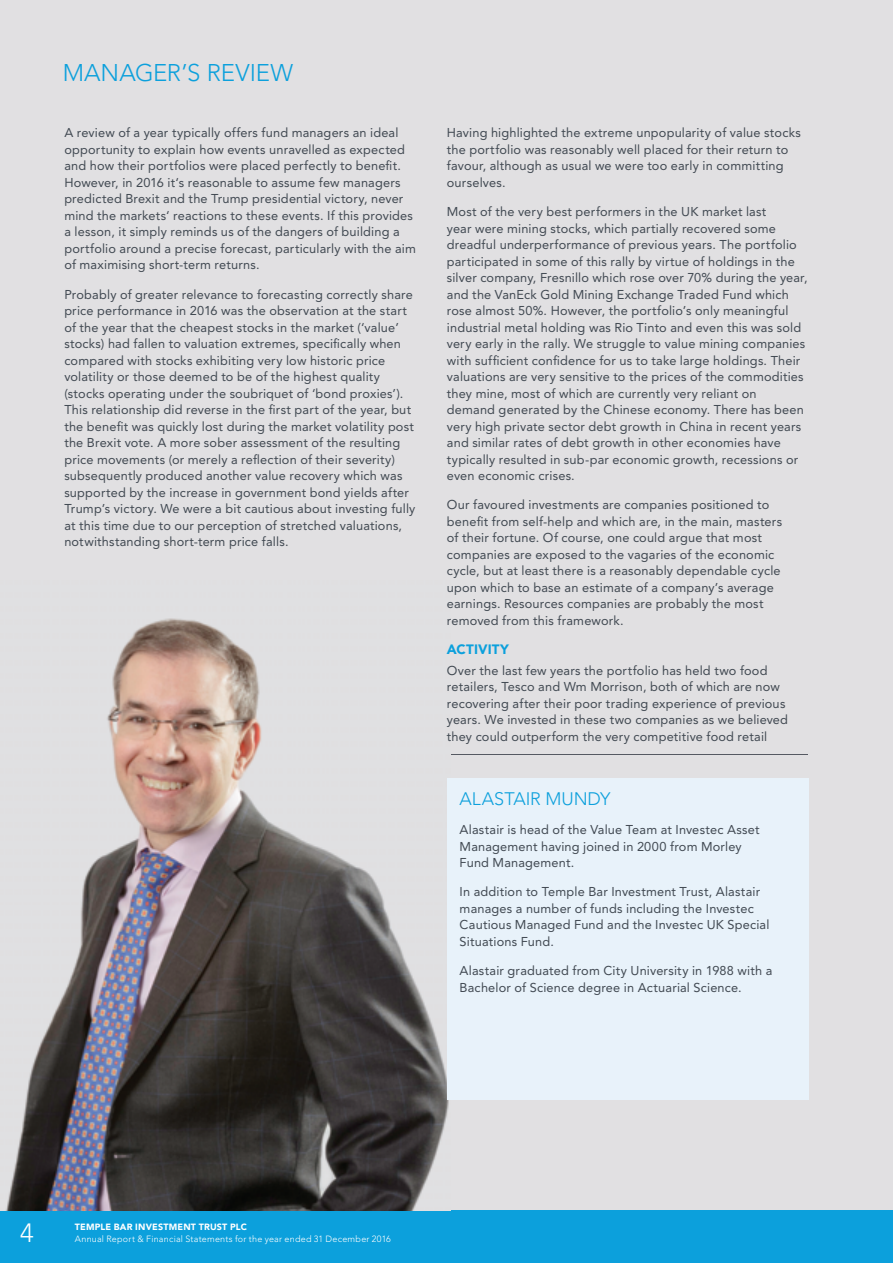
<style>
.page{position:relative;width:893px;height:1263px;background:#fff}
.page>*{position:absolute;margin:0;border:0;box-sizing:border-box;transform-origin:0 0}
.t1{font:300 26.25px "Avenir";color:#fff}
.t2{font:300 24px "Avenir";color:#0ca0dc}
.t3{font:300 18px "Avenir";color:#0ca0dc}
.t4{font:900 13.5px "Avenir";letter-spacing:.01em;color:#0ca0dc}
.t5{font:12.75px/16.5px "Avenir";letter-spacing:.015em;color:#414952}
.t6{font:300 9px/12px "Avenir";letter-spacing:.025em;color:#fff}
.s1{font-weight:900}
</style>
<div class="page">
<div style="left:0;top:1210px;width:892px;height:53px;background:#0ca0dc"></div>
<div style="left:0;top:0;width:892px;height:1210px;background:#e1e0e2"></div>
<hr style="left:447px;top:754px;width:360px;height:1px;background:#555962">
<img style="left:6px;top:618px;width:445px;height:592px">
<div style="left:447px;top:778px;width:361px;height:322px;background:#e8f2fa"></div>
<p class="t2" style="left:63px;top:62px;width:232px">MANAGER’S REVIEW</p>
<p class="t5" style="left:64px;top:126px;width:353px">A review of a year typically offers fund managers an ideal opportunity to explain how events unravelled as expected and how their portfolios were placed perfectly to benefit.<br>However, in 2016 it‘s reasonable to assume few managers predicted Brexit and the Trump presidential victory, never mind the markets‘ reactions to these events. If this provides a lesson, it simply reminds us of the dangers of building a portfolio around a precise forecast, particularly with the aim of maximising short-term returns.</p>
<p class="t5" style="left:64px;top:287px;width:352px">Probably of greater relevance to forecasting correctly share price performance in 2016 was the observation at the start of the year that the cheapest stocks in the market (‘value’ stocks) had fallen to valuation extremes, specifically when compared with stocks exhibiting very low historic price volatility or those deemed to be of the highest quality (stocks operating under the soubriquet of ‘bond proxies’) .<br>This relationship did reverse in the first part of the year, but the benefit was quickly lost during the market volatility post the Brexit vote. A more sober assessment of the resulting price movements (or merely a reflection of their severity) subsequently produced another value recovery which was supported by the increase in government bond yields after Trump’s victory. We were a bit cautious about investing fully at this time due to our perception of stretched valuations, notwithstanding short-term price falls.</p>
<p class="t5" style="left:447px;top:126px;width:355px">Having highlighted the extreme unpopularity of value stocks the portfolio was reasonably well placed for their return to favour, although as usual we were too early in committing ourselves.</p>
<p class="t5" style="left:447px;top:204px;width:362px">Most of the very best performers in the UK market last<br>year were mining stocks, which partially recovered some dreadful underperformance of previous years. The portfolio participated in some of this rally by virtue of holdings in the silver company, Fresnillo which rose over 70% during the year, and the VanEck Gold Mining Exchange Traded Fund which rose almost 50%. However, the portfolio’s only meaningful industrial metal holding was Rio Tinto and even this was sold very early in the rally. We struggle to value mining companies with sufficient confidence for us to take large holdings. Their valuations are very sensitive to the prices of the commodities they mine, most of which are currently very reliant on demand generated by the Chinese economy. There has been very high private sector debt growth in China in recent years and similar rates of debt growth in other economies have typically resulted in sub-par economic growth, recessions or even economic crises.</p>
<p class="t5" style="left:447px;top:498px;width:337px">Our favoured investments are companies positioned to benefit from self-help and which are, in the main, masters of their fortune. Of course, one could argue that most companies are exposed to the vagaries of the economic cycle, but at least there is a reasonably dependable cycle upon which to base an estimate of a company’s average earnings. Resources companies are probably the most removed from this framework.</p>
<p class="t4" style="left:447px;top:644px;width:64px">ACTIVITY</p>
<p class="t5" style="left:447px;top:663px;width:342px">Over the last few years the portfolio has held two food retailers, Tesco and Wm Morrison, both of which are now recovering after their poor trading experience of previous years. We invested in these two companies as we believed they could outperform the very competitive food retail</p>
<p class="t3" style="left:459px;top:791px;width:152px">ALASTAIR MUNDY</p>
<p class="t5" style="left:459px;top:822px;width:301px">Alastair is head of the Value Team at Investec Asset<br>Management having joined in 2000 from Morley<br>Fund Management.</p>
<p class="t5" style="left:459px;top:885px;width:311px">In addition to Temple Bar Investment Trust, Alastair manages a number of funds including the Investec Cautious Managed Fund and the Investec UK Special Situations Fund.</p>
<p class="t5" style="left:459px;top:963px;width:314px">Alastair graduated from City University in 1988 with a<br>Bachelor of Science degree in Actuarial Science.</p>
<p class="t1" style="left:20px;top:1221px;width:15px">4</p>
<p class="t6" style="left:75px;top:1221px;width:317px"><span class="s1">TEMPLE BAR INVESTMENT TRUST PLC<br></span>Annual Report &amp; Financial Statements for the year ended 31 December 201 6</p>
</div>
